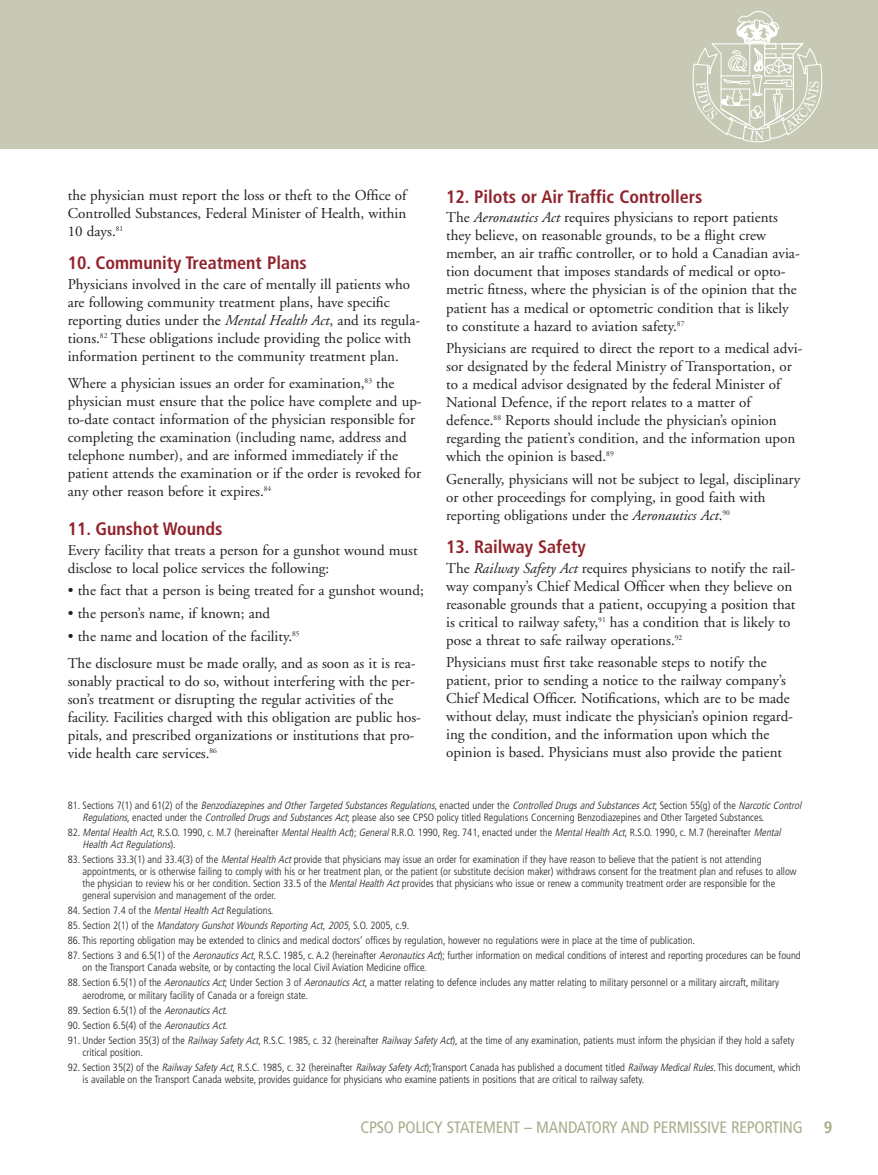
<style>
.page{position:relative;width:878px;height:1175px;background:#fff}
.page>*{position:absolute;margin:0;border:0;box-sizing:border-box;transform-origin:0 0}
.t1{font:700 condensed 18px "Frutiger";color:#91232c}
.t2{font:condensed 16.5px "Frutiger";letter-spacing:-.015em;color:#acac8d}
.t3{font:700 condensed 16.5px "Frutiger";color:#acac8d}
.t4{font:15px/18px "Adobe Garamond";color:#231f20}
.t5{font:300 condensed 10.5px/12px "Frutiger";color:#231f20}
.t6{font:italic 300 condensed 10.5px "Frutiger";color:#231f20}
.s1{font-style:italic}
.s2{font-style:normal}
</style>
<div class="page">
<div style="left:0;top:0;width:878px;height:148px;background:#c8c9b5"></div>
<svg style="left:692px;top:11px;width:131px;height:132px"></svg>
<p class="t4" style="left:68px;top:187px;width:340px;text-align:justify">the physician must report the loss or theft to the Office of Controlled Substances, Federal Minister of Health, within 10 days.<sup>81</sup></p>
<p class="t1" style="left:68px;top:255px;width:240px">10. Community Treatment Plans</p>
<p class="t4" style="left:68px;top:276px;width:354px">Physicians involved in the care of mentally ill patients who are following community treatment plans, have specific reporting duties under the <span class="s1">Mental Health Act</span>, and its regula&shy;tions.<sup>82</sup> These obligations include providing the police with information pertinent to the community treatment plan.</p>
<p class="t4" style="left:68px;top:375px;width:355px">Where a physician issues an order for examination,<sup>83</sup> the physician must ensure that the police have complete and up&shy;to-date contact information of the physician responsible for completing the examination (including name, address and telephone number), and are informed immediately if the patient attends the examination or if the order is revoked for any other reason before it expires.<sup>84</sup></p>
<p class="t1" style="left:68px;top:521px;width:156px">11. Gunshot Wounds</p>
<p class="t4" style="left:68px;top:542px;width:351px">Every facility that treats a person for a gunshot wound must disclose to local police services the following:</p>
<p class="t4" style="left:68px;top:583px;width:357px">• the fact that a person is being treated for a gunshot wound;</p>
<p class="t4" style="left:68px;top:605px;width:204px">• the person’s name, if known; and</p>
<p class="t4" style="left:68px;top:623px;width:349px;line-height:27px">• the name and location of the facility.<sup>85<br></sup>The disclosure must be made orally, and as soon as it is rea-</p>
<p class="t4" style="left:68px;top:673px;width:355px">sonably practical to do so, without interfering with the per&shy;son’s treatment or disrupting the regular activities of the facility. Facilities charged with this obligation are public hos&shy;pitals, and prescribed organizations or institutions that pro&shy;vide health care services.<sup>86</sup></p>
<p class="t1" style="left:446px;top:189px;width:258px">12. Pilots or Air Traffic Controllers</p>
<p class="t4" style="left:446px;top:210px;width:355px">The <span class="s1">Aeronautics Act</span> requires physicians to report patients they believe, on reasonable grounds, to be a flight crew member, an air traffic controller, or to hold a Canadian avia&shy;tion document that imposes standards of medical or opto&shy;metric fitness, where the physician is of the opinion that the patient has a medical or optometric condition that is likely to constitute a hazard to aviation safety.<sup>87</sup></p>
<p class="t4" style="left:446px;top:340px;width:358px">Physicians are required to direct the report to a medical advi&shy;sor designated by the federal Ministry of Transportation, or to a medical advisor designated by the federal Minister of National Defence, if the report relates to a matter of defence.<sup>88</sup> Reports should include the physician’s opinion regarding the patient’s condition, and the information upon which the opinion is based.<sup>89</sup></p>
<p class="t4" style="left:446px;top:471px;width:356px">Generally, physicians will not be subject to legal, disciplinary or other proceedings for complying, in good faith with reporting obligations under the <span class="s1">Aeronautics Act</span>.<sup>90</sup></p>
<p class="t1" style="left:446px;top:539px;width:141px">13. Railway Safety</p>
<p class="t4" style="left:446px;top:560px;width:351px">The <span class="s1">Railway Safety Act</span> requires physicians to notify the rail&shy;way company’s Chief Medical Officer when they believe on reasonable grounds that a patient, occupying a position that is critical to railway safety,<sup>91</sup> has a condition that is likely to pose a threat to safe railway operations.<sup>92</sup></p>
<p class="t4" style="left:446px;top:654px;width:348px">Physicians must first take reasonable steps to notify the patient, prior to sending a notice to the railway company’s Chief Medical Officer. Notifications, which are to be made without delay, must indicate the physician’s opinion regard&shy;ing the condition, and the information upon which the opinion is based. Physicians must also provide the patient</p>
<p class="t5" style="left:83px;top:800px;width:722px;text-indent:-15px">8 1 . S e ct i o n s 7 ( 1 ) a n d 6 1 ( 2 ) o f t h e <span class="s1">Benzodiazepines and Other Targeted Substances Regulations</span>, e n a ct e d u n d e r t h e <span class="s1">Controlled Drugs and Substances Act</span>; S e ct i o n 5 5 ( g ) o f t h e <span class="s1">Narcotic Control<br>Regulations</span>, enacted under the <span class="s1">ControlledDrugsandSubstancesAct</span>; please also see CPSO policy titled Regulations Concerning Benzodiazepines and Other Targeted Substances.</p>
<p class="t5" style="left:83px;top:827px;width:701px;text-indent:-15px">82. <span class="s1">MentalHealthAct</span>, R.S.O. 1990, c. M.7 (hereinafter <span class="s1">MentalHealthAct</span>); <span class="s1">General</span>R.R.O. 1990, Reg. 741, enacted under the <span class="s1">MentalHealthAct</span>, R.S.O. 1990, c. M.7 (hereinafter <span class="s1">Mental<br>Health Act Regulations</span>) .</p>
<p class="t5" style="left:83px;top:854px;width:715px;text-indent:-15px">83. Sections 33.3(1) and 33.4(3) of the <span class="s1">MentalHealthAct</span>provide that physicians may issue an order for examination if they have reason to believe that the patient is not attending appointments, or is otherwise failing to comply with his or her treatment plan, or the patient (or substitute decision maker) withdraws consent for the treatment plan and refuses to allow the physician to review his or her condition. Section 33.5 of the <span class="s1">MentalHealthAct</span>provides that physicians who issue or renew a community treatment order are responsible for the general supervision and management of the order.</p>
<p class="t5" style="left:68px;top:905px;width:207px">84. Section 7.4 of the <span class="s1">MentalHealthAct</span>Regulations.</p>
<p class="t6" style="left:68px;top:921px;width:343px"><span class="s2">85. Section 2(1) of the</span> Mandatory GunshotWoundsReportingAct,2005<span class="s2">, S.O. 2005, c.9.</span></p>
<p class="t5" style="left:68px;top:935px;width:628px">86. This reporting obligation may be extended to clinics and medical doctors’ offices by regulation, however no regulations were in place at the time of publication.</p>
<p class="t5" style="left:83px;top:950px;width:719px;text-indent:-15px">87. Sections 3 and 6.5(1) of the <span class="s1">AeronauticsAct</span>, R.S.C. 1985, c. A.2 (hereinafter <span class="s1">AeronauticsAct</span>); further information on medical conditions of interest and reporting procedures can be found on the Transport Canada website, or by contacting the local Civil Aviation Medicine office.</p>
<p class="t5" style="left:83px;top:977px;width:698px;text-indent:-15px">88. Section 6.5(1) of the <span class="s1">AeronauticsAct</span>; Under Section 3 of <span class="s1">AeronauticsAct</span>, a matter relating to defence includes any matter relating to military personnel or a military aircraft, military aerodrome, or military facility of Canada or a foreign state.</p>
<p class="t5" style="left:68px;top:1004px;width:161px">89. Section 6.5(1) of the <span class="s1">AeronauticsAct</span>.</p>
<p class="t5" style="left:68px;top:1019px;width:161px">90. Section 6.5(4) of the <span class="s1">AeronauticsAct</span>.</p>
<p class="t5" style="left:83px;top:1034px;width:713px;text-indent:-15px">91. Under Section 35(3) of the <span class="s1">Railway Safety Act</span>, R.S.C. 1985, c. 32 (hereinafter <span class="s1">Railway Safety Act</span>), at the time of any examination, patients must inform the physician if they hold a safety critical position.</p>
<p class="t5" style="left:83px;top:1061px;width:719px;text-indent:-15px">92. Section 35(2) of the <span class="s1">Railway Safety Act</span>, R.S.C. 1985, c. 32 (hereinafter <span class="s1">Railway Safety Act</span>);Transport Canada has published a document titled <span class="s1">Railway MedicalRules</span>. This document, which is available on the Transport Canada website, provides guidance for physicians who examine patients in positions that are critical to railway safety.</p>
<p class="t2" style="left:360px;top:1120px;width:444px">CPSO POLICY STATEMENT – MANDATORY AND PERMISSIVE REPORTING</p>
<p class="t3" style="left:824px;top:1120px;width:10px">9</p>
</div>
